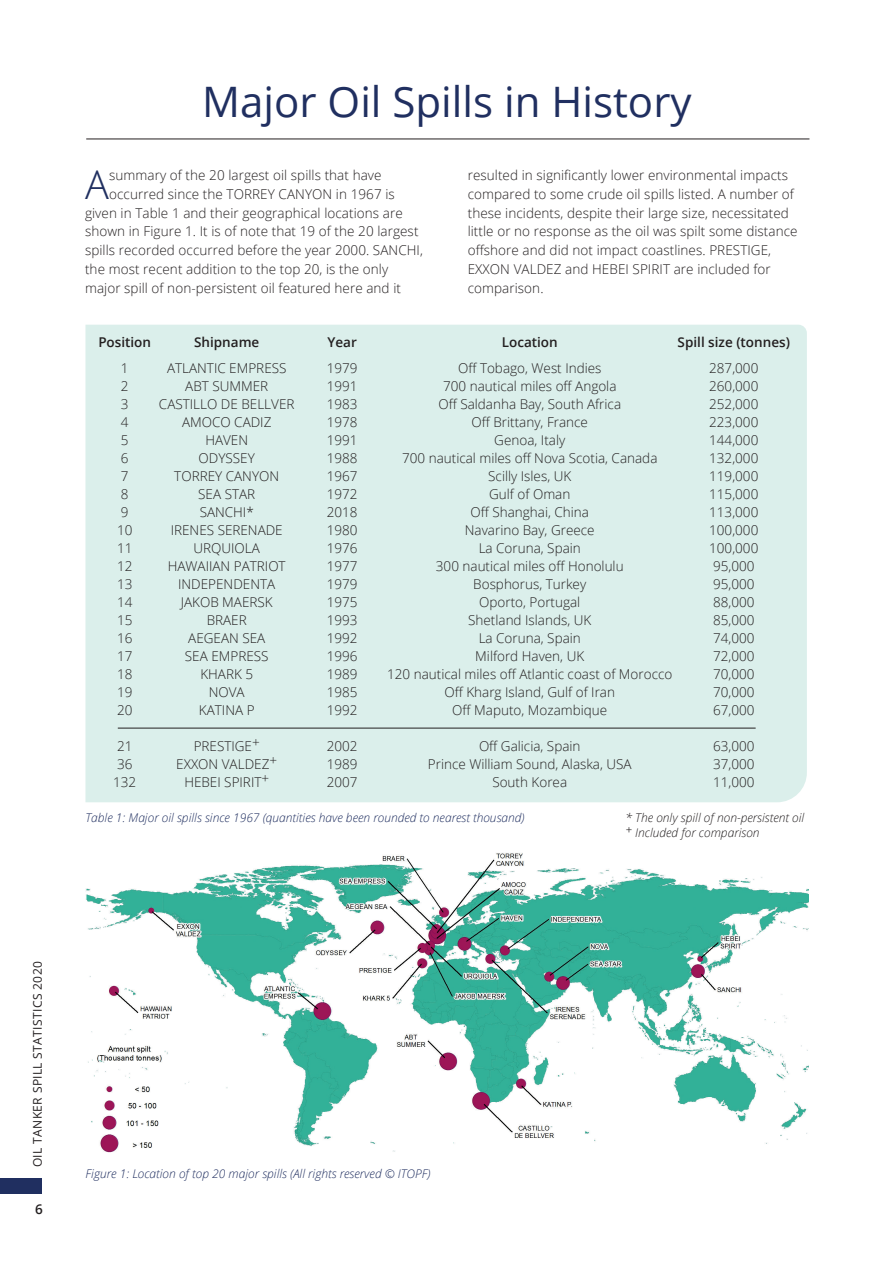
<style>
.page{position:relative;width:893px;height:1263px;background:#fff}
.page>*{position:absolute;margin:0;border:0;box-sizing:border-box;transform-origin:0 0}
.Heading{font:42px "Open Sans";color:#202f60}
.Body{font:300 39.75px "Open Sans";color:#202f60}
.Body-2{font:300 13.5px/18.8px "Open Sans";color:#231f20}
.Body-3{font:600 13.5px "Open Sans";color:#231f20}
.t1{font:italic 300 12px "Open Sans";color:#202f60}
.t2{font:italic 300 12px "Open Sans";color:#231f20}
.t3{font:12px "Open Sans";letter-spacing:.03em;color:#231f20}
</style>
<div class="page">
<div style="left:0;top:1178px;width:42px;height:16px;background:#202f60"></div>
<img style="left:86px;top:802px;width:722px;height:351px">
<div style="left:85px;top:325px;width:722px;height:477px;background:#dbefeb"></div>
<hr style="left:86px;top:139px;width:723px;height:1px;background:#231f20">
<hr style="left:118px;top:728px;width:638px;height:1px;background:#231f20">
<p class="Heading" style="left:202px;top:73px;width:491px">Major Oil Spills in History</p>
<p class="Body" style="left:85px;top:157px;width:25px">A</p>
<p class="Body-2" style="left:109px;top:165px;width:274px">summary of the 20 largest oil spills that have</p>
<p class="Body-2" style="left:109px;top:184px;width:287px">occurred since the TORREY CANYON in 1967 is</p>
<p class="Body-2" style="left:85px;top:203px;width:319px">given in Table 1 and their geographical locations are</p>
<p class="Body-2" style="left:85px;top:222px;width:335px">shown in Figure 1. It is of note that 19 of the 20 largest</p>
<p class="Body-2" style="left:85px;top:240px;width:339px">spills recorded occurred before the year 2000. SANCHI,</p>
<p class="Body-2" style="left:85px;top:259px;width:305px">the most recent addition to the top 20, is the only</p>
<p class="Body-2" style="left:85px;top:278px;width:317px">major spill of non-persistent oil featured here and it</p>
<p class="Body-2" style="left:468px;top:165px;width:331px">resulted in significantly lower environmental impacts compared to some crude oil spills listed. A number of these incidents, despite their large size, necessitated little or no response as the oil was spilt some distance offshore and did not impact coastlines. PRESTIGE, EXXON VALDEZ and HEBEI SPIRIT are included for comparison.</p>
<p class="Body-3" style="left:98px;top:332px;width:54px">Position</p>
<p class="Body-3" style="left:194px;top:332px;width:67px">Shipname</p>
<p class="Body-3" style="left:328px;top:332px;width:31px">Year</p>
<p class="Body-3" style="left:502px;top:332px;width:57px">Location</p>
<p class="Body-3" style="left:678px;top:332px;width:114px">Spill size (tonnes)</p>
<p class="Body-2" style="left:121px;top:359px;width:9px">1</p>
<p class="Body-2" style="left:167px;top:359px;width:121px">ATLANTIC EMPRESS</p>
<p class="Body-2" style="left:327px;top:359px;width:32px">1979</p>
<p class="Body-2" style="left:458px;top:359px;width:145px">Off Tobago, West Indies</p>
<p class="Body-2" style="left:709px;top:359px;width:51px">287,000</p>
<p class="Body-2" style="left:121px;top:377px;width:9px">2</p>
<p class="Body-2" style="left:185px;top:377px;width:84px">ABT SUMMER</p>
<p class="Body-2" style="left:327px;top:377px;width:32px">1991</p>
<p class="Body-2" style="left:443px;top:377px;width:175px">700 nautical miles off Angola</p>
<p class="Body-2" style="left:709px;top:377px;width:51px">260,000</p>
<p class="Body-2" style="left:121px;top:395px;width:9px">3</p>
<p class="Body-2" style="left:159px;top:395px;width:137px">CASTILLO DE BELLVER</p>
<p class="Body-2" style="left:327px;top:395px;width:32px">1983</p>
<p class="Body-2" style="left:438px;top:395px;width:184px">Off Saldanha Bay, South Africa</p>
<p class="Body-2" style="left:709px;top:395px;width:51px">252,000</p>
<p class="Body-2" style="left:121px;top:413px;width:9px">4</p>
<p class="Body-2" style="left:182px;top:413px;width:91px">AMOCO CADIZ</p>
<p class="Body-2" style="left:327px;top:413px;width:32px">1978</p>
<p class="Body-2" style="left:472px;top:413px;width:118px">Off Brittany, France</p>
<p class="Body-2" style="left:709px;top:413px;width:51px">223,000</p>
<p class="Body-2" style="left:121px;top:431px;width:9px">5</p>
<p class="Body-2" style="left:205px;top:431px;width:44px">HAVEN</p>
<p class="Body-2" style="left:327px;top:431px;width:32px">1991</p>
<p class="Body-2" style="left:494px;top:431px;width:72px">Genoa, Italy</p>
<p class="Body-2" style="left:709px;top:431px;width:51px">144,000</p>
<p class="Body-2" style="left:121px;top:449px;width:9px">6</p>
<p class="Body-2" style="left:199px;top:449px;width:58px">ODYSSEY</p>
<p class="Body-2" style="left:327px;top:449px;width:32px">1988</p>
<p class="Body-2" style="left:402px;top:449px;width:257px">700 nautical miles off Nova Scotia, Canada</p>
<p class="Body-2" style="left:709px;top:449px;width:51px">132,000</p>
<p class="Body-2" style="left:121px;top:467px;width:9px">7</p>
<p class="Body-2" style="left:174px;top:467px;width:106px">TORREY CANYON</p>
<p class="Body-2" style="left:327px;top:467px;width:32px">1967</p>
<p class="Body-2" style="left:488px;top:467px;width:85px">Scilly Isles, UK</p>
<p class="Body-2" style="left:709px;top:467px;width:51px">119,000</p>
<p class="Body-2" style="left:121px;top:485px;width:9px">8</p>
<p class="Body-2" style="left:198px;top:485px;width:58px">SEA STAR</p>
<p class="Body-2" style="left:327px;top:485px;width:32px">1972</p>
<p class="Body-2" style="left:489px;top:485px;width:83px">Gulf of Oman</p>
<p class="Body-2" style="left:709px;top:485px;width:51px">115,000</p>
<p class="Body-2" style="left:121px;top:503px;width:9px">9</p>
<p class="Body-2" style="left:200px;top:503px;width:56px">SANCHI*</p>
<p class="Body-2" style="left:327px;top:503px;width:32px">2018</p>
<p class="Body-2" style="left:470px;top:503px;width:120px">Off Shanghai, China</p>
<p class="Body-2" style="left:709px;top:503px;width:51px">113,000</p>
<p class="Body-2" style="left:117px;top:521px;width:17px">10</p>
<p class="Body-2" style="left:171px;top:521px;width:114px">IRENES SERENADE</p>
<p class="Body-2" style="left:327px;top:521px;width:32px">1980</p>
<p class="Body-2" style="left:465px;top:521px;width:131px">Navarino Bay, Greece</p>
<p class="Body-2" style="left:709px;top:521px;width:51px">100,000</p>
<p class="Body-2" style="left:117px;top:539px;width:17px">11</p>
<p class="Body-2" style="left:193px;top:539px;width:68px">URQUIOLA</p>
<p class="Body-2" style="left:327px;top:539px;width:32px">1976</p>
<p class="Body-2" style="left:479px;top:539px;width:104px">La Coruna, Spain</p>
<p class="Body-2" style="left:709px;top:539px;width:51px">100,000</p>
<p class="Body-2" style="left:117px;top:557px;width:17px">12</p>
<p class="Body-2" style="left:168px;top:557px;width:119px">HAWAIIAN PATRIOT</p>
<p class="Body-2" style="left:327px;top:557px;width:32px">1977</p>
<p class="Body-2" style="left:436px;top:557px;width:189px">300 nautical miles off Honolulu</p>
<p class="Body-2" style="left:713px;top:557px;width:43px">95,000</p>
<p class="Body-2" style="left:117px;top:575px;width:17px">13</p>
<p class="Body-2" style="left:178px;top:575px;width:99px">INDEPENDENTA</p>
<p class="Body-2" style="left:327px;top:575px;width:32px">1979</p>
<p class="Body-2" style="left:473px;top:575px;width:114px">Bosphorus, Turkey</p>
<p class="Body-2" style="left:713px;top:575px;width:43px">95,000</p>
<p class="Body-2" style="left:117px;top:593px;width:17px">14</p>
<p class="Body-2" style="left:181px;top:593px;width:93px">JAKOB MAERSK</p>
<p class="Body-2" style="left:327px;top:593px;width:32px">1975</p>
<p class="Body-2" style="left:479px;top:593px;width:103px">Oporto, Portugal</p>
<p class="Body-2" style="left:713px;top:593px;width:43px">88,000</p>
<p class="Body-2" style="left:117px;top:611px;width:17px">15</p>
<p class="Body-2" style="left:207px;top:611px;width:42px">BRAER</p>
<p class="Body-2" style="left:327px;top:611px;width:32px">1993</p>
<p class="Body-2" style="left:468px;top:611px;width:125px">Shetland Islands, UK</p>
<p class="Body-2" style="left:713px;top:611px;width:43px">85,000</p>
<p class="Body-2" style="left:117px;top:629px;width:17px">16</p>
<p class="Body-2" style="left:188px;top:629px;width:79px">AEGEAN SEA</p>
<p class="Body-2" style="left:327px;top:629px;width:32px">1992</p>
<p class="Body-2" style="left:479px;top:629px;width:104px">La Coruna, Spain</p>
<p class="Body-2" style="left:713px;top:629px;width:43px">74,000</p>
<p class="Body-2" style="left:117px;top:647px;width:17px">17</p>
<p class="Body-2" style="left:185px;top:647px;width:85px">SEA EMPRESS</p>
<p class="Body-2" style="left:327px;top:647px;width:32px">1996</p>
<p class="Body-2" style="left:475px;top:647px;width:110px">Milford Haven, UK</p>
<p class="Body-2" style="left:713px;top:647px;width:43px">72,000</p>
<p class="Body-2" style="left:117px;top:665px;width:17px">18</p>
<p class="Body-2" style="left:200px;top:665px;width:54px">KHARK 5</p>
<p class="Body-2" style="left:327px;top:665px;width:32px">1989</p>
<p class="Body-2" style="left:387px;top:665px;width:287px">120 nautical miles off Atlantic coast of Morocco</p>
<p class="Body-2" style="left:713px;top:665px;width:43px">70,000</p>
<p class="Body-2" style="left:117px;top:683px;width:17px">19</p>
<p class="Body-2" style="left:209px;top:683px;width:37px">NOVA</p>
<p class="Body-2" style="left:327px;top:683px;width:32px">1985</p>
<p class="Body-2" style="left:444px;top:683px;width:172px">Off Kharg Island, Gulf of Iran</p>
<p class="Body-2" style="left:713px;top:683px;width:43px">70,000</p>
<p class="Body-2" style="left:117px;top:701px;width:17px">20</p>
<p class="Body-2" style="left:199px;top:701px;width:57px">KATINA P</p>
<p class="Body-2" style="left:327px;top:701px;width:32px">1992</p>
<p class="Body-2" style="left:452px;top:701px;width:156px">Off Maputo, Mozambique</p>
<p class="Body-2" style="left:713px;top:701px;width:43px">67,000</p>
<p class="Body-2" style="left:117px;top:737px;width:17px">21</p>
<p class="Body-2" style="left:194px;top:737px;width:68px">PRESTIGE+</p>
<p class="Body-2" style="left:327px;top:737px;width:32px">2002</p>
<p class="Body-2" style="left:479px;top:737px;width:103px">Off Galicia, Spain</p>
<p class="Body-2" style="left:713px;top:737px;width:43px">63,000</p>
<p class="Body-2" style="left:117px;top:755px;width:17px">36</p>
<p class="Body-2" style="left:176px;top:755px;width:102px">EXXON VALDEZ+</p>
<p class="Body-2" style="left:327px;top:755px;width:32px">1989</p>
<p class="Body-2" style="left:428px;top:755px;width:205px">Prince William Sound, Alaska, USA</p>
<p class="Body-2" style="left:713px;top:755px;width:43px">37,000</p>
<p class="Body-2" style="left:113px;top:773px;width:25px">132</p>
<p class="Body-2" style="left:184px;top:773px;width:86px">HEBEI SPIRIT+</p>
<p class="Body-2" style="left:327px;top:773px;width:32px">2007</p>
<p class="Body-2" style="left:492px;top:773px;width:76px">South Korea</p>
<p class="Body-2" style="left:713px;top:773px;width:43px">11,000</p>
<p class="t2" style="left:625px;top:810px;width:180px">* The only spill of non-persistent oil</p>
<p class="t2" style="left:625px;top:824px;width:136px">+ Included for comparison</p>
<p class="t1" style="left:85px;top:810px;width:441px">Table 1: Major oil spills since 1967 (quantities have been rounded to nearest thousand)</p>
<p class="t3" style="left:29px;top:1167px;width:207px;rotate:-90deg">OIL TANKER SPILL STATISTICS 2020</p>
<p class="Body-3" style="left:35px;top:1200px;width:9px">6</p>
<p class="t1" style="left:85px;top:1165px;width:347px">Figure 1: Location of top 20 major spills (All rights reserved © ITOPF)</p>
</div>
